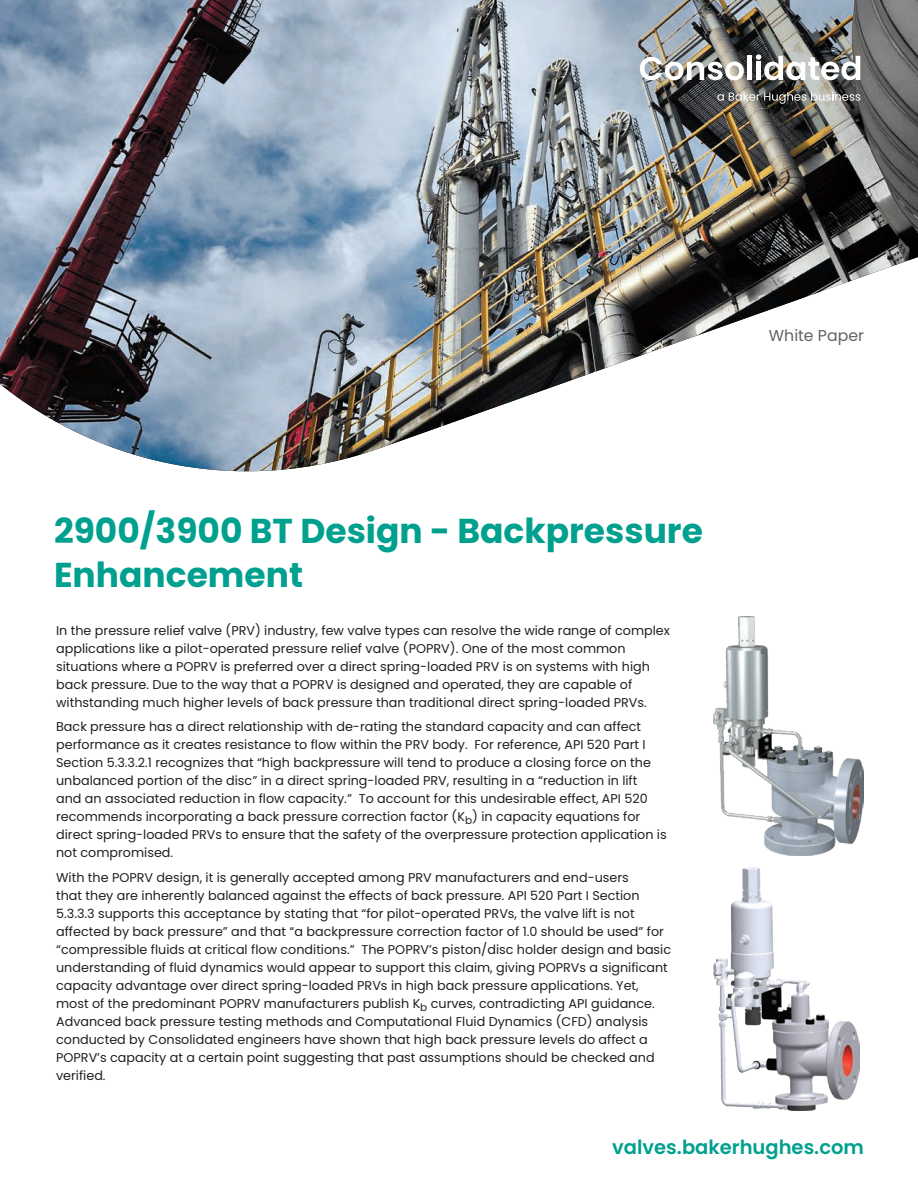
<style>
.page{position:relative;width:918px;height:1188px;background:#fff}
.page>*{position:absolute;margin:0;border:0;box-sizing:border-box;transform-origin:0 0}
.t1{font:700 34.5px/43.5px "Poppins";color:#00a08f}
.t2{font:600 19.5px "Poppins";color:#00a08f}
.t3{font:15.75px "Poppins";color:#636366}
._8_5pt-body_text{font:12.75px/18px "Poppins";color:#231f20}
</style>
<div class="page">
<img style="left:0;top:0;width:918px;height:472px">
<svg style="left:640px;top:57px;width:104px;height:23px"></svg>
<div style="left:747px;top:56px;width:5px;height:24px;background:#fff"></div>
<svg style="left:756px;top:54px;width:104px;height:26px"></svg>
<svg style="left:717px;top:92px;width:143px;height:12px;background:#84837e"></svg>
<img style="left:713px;top:868px;width:147px;height:242px">
<img style="left:713px;top:617px;width:151px;height:239px">
<p class="t1" style="left:54px;top:510px;width:651px">2900/3900 BT Design - Backpressure<br>Enhancement</p>
<p class="_8_5pt-body_text" style="left:56px;top:621px;width:615px">In the pressure relief valve (PRV) industry, few valve types can resolve the wide range of complex applications like a pilot-operated pressure relief valve (POPRV). One of the most common situations where a POPRV is preferred over a direct spring-loaded PRV is on systems with high back pressure. Due to the way that a POPRV is designed and operated, they are capable of withstanding much higher levels of back pressure than traditional direct spring-loaded PRVs.</p>
<p class="_8_5pt-body_text" style="left:56px;top:718px;width:612px">Back pressure has a direct relationship with de-rating the standard capacity and can affect performance as it creates resistance to flow within the PRV body. For reference, API 520 Part I Section 5.3.3.2.1 recognizes that “high backpressure will tend to produce a closing force on the unbalanced portion of the disc” in a direct spring-loaded PRV, resulting in a “reduction in lift<br>and an associated reduction in flow capacity.” To account for this undesirable effect, API 520 recommends incorporating a back pressure correction factor (K<sub>b</sub>) in capacity equations for direct spring-loaded PRVs to ensure that the safety of the overpressure protection application is not compromised.</p>
<p class="_8_5pt-body_text" style="left:56px;top:869px;width:616px">With the POPRV design, it is generally accepted among PRV manufacturers and end-users<br>that they are inherently balanced against the effects of back pressure. API 520 Part I Section 5.3.3.3 supports this acceptance by stating that “for pilot-operated PRVs, the valve lift is not affected by back pressure” and that “a backpressure correction factor of 1.0 should be used” for “compressible fluids at critical flow conditions.” The POPRV’s piston/disc holder design and basic understanding of fluid dynamics would appear to support this claim, giving POPRVs a significant capacity advantage over direct spring-loaded PRVs in high back pressure applications. Yet, most of the predominant POPRV manufacturers publish K<sub>b</sub> curves, contradicting API guidance.<br>Advanced back pressure testing methods and Computational Fluid Dynamics (CFD) analysis conducted by Consolidated engineers have shown that high back pressure levels do affect a POPRV’s capacity at a certain point suggesting that past assumptions should be checked and verified.</p>
<p class="t3" style="left:769px;top:326px;width:97px">White Paper</p>
<p class="t2" style="left:612px;top:1136px;width:253px">valves.bakerhughes.com</p>
</div>
